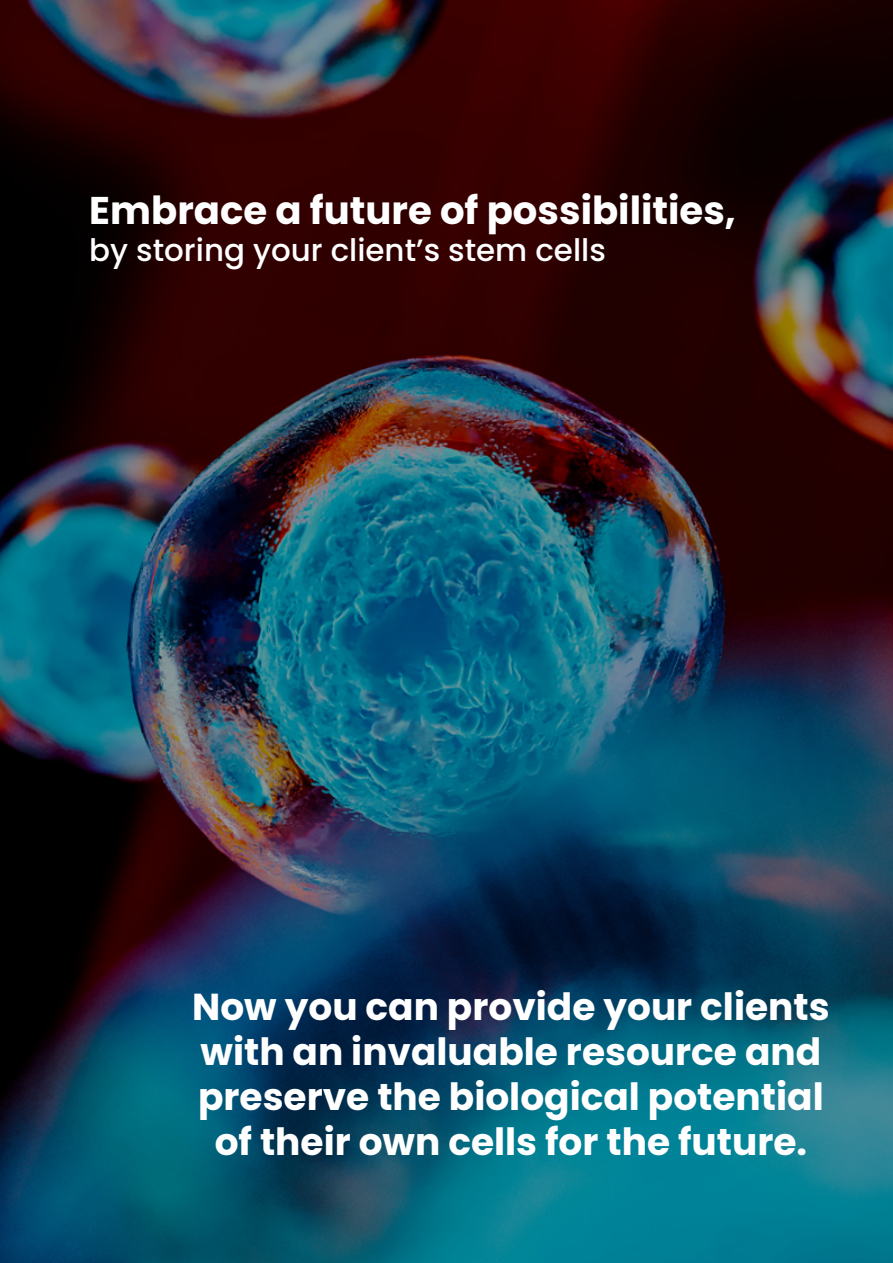
<style>
.page{position:relative;width:893px;height:1263px;background:#fff}
.page>*{position:absolute;margin:0;border:0;box-sizing:border-box;transform-origin:0 0}
.t1{font:700 38.7px "Poppins";color:#fff}
.t2{font:700 37.5px/45px "Poppins";color:#fff;text-align:center}
.t3{font:500 30.9px "Poppins";color:#fff}
</style>
<div class="page">
<img style="left:0;top:0;width:893px;height:1263px">
<p class="t1" style="left:89px;top:188px;width:648px">Embrace a future of possibilities,</p>
<p class="t3" style="left:89px;top:233px;width:518px">by storing your client’s stem cells</p>
<p class="t2" style="left:192px;top:985px;width:639px">Now you can provide your clients with an invaluable resource and preserve the biological potential of their own cells for the future.</p>
</div>
